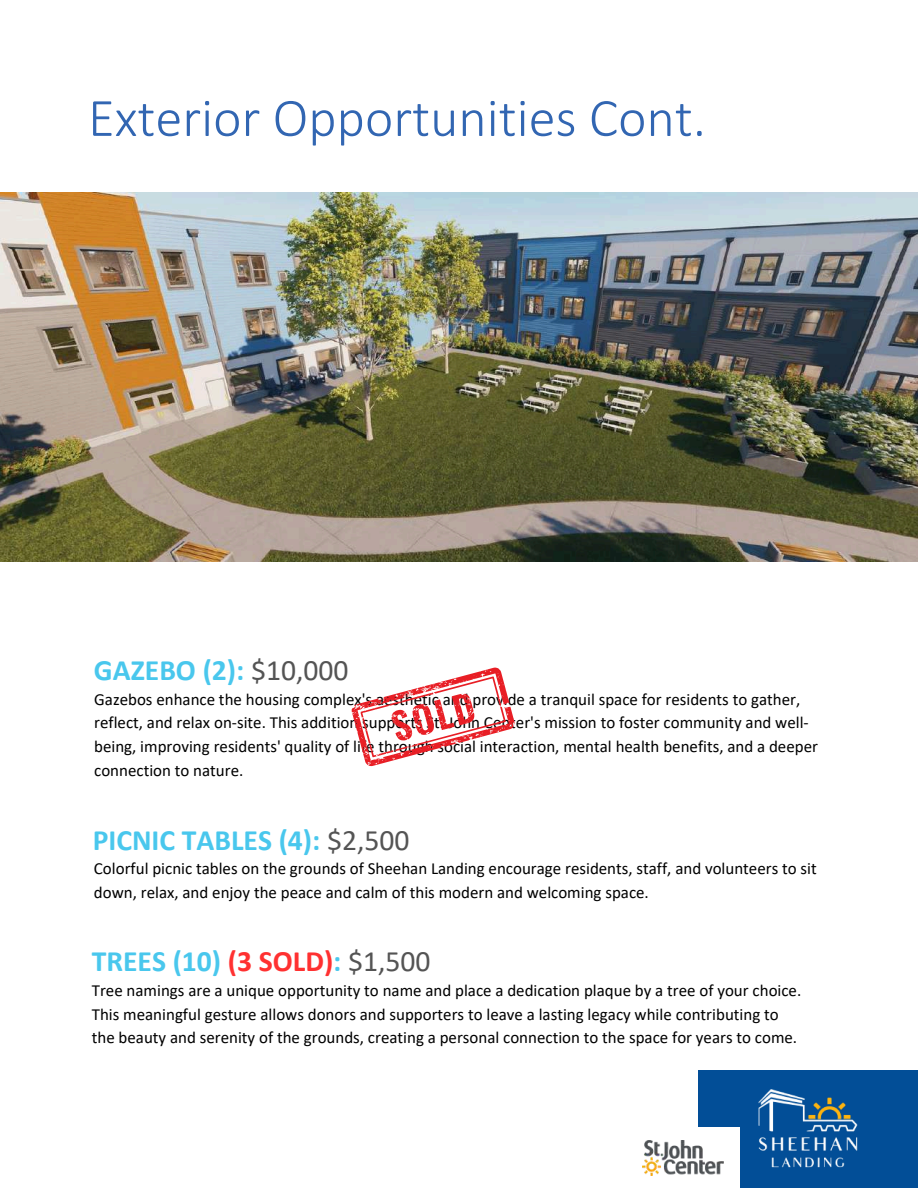
<style>
.page{position:relative;width:918px;height:1188px;background:#fff}
.page>*{position:absolute;margin:0;border:0;box-sizing:border-box;transform-origin:0 0}
.t1{font:300 54.45px "Calibri";color:#3266b2}
.t2{font:700 29.7px "Calibri";color:#49c7ed}
.t3{font:16.95px/23.7px "Calibri";color:#000}
.s1{font-weight:400;color:#545454}
.s2{color:#ff3131}
</style>
<div class="page">
<div style="left:698px;top:1071px;width:220px;height:117px;background:#024e97"></div>
<img style="left:721px;top:1070px;width:174px;height:98px">
<div style="left:642px;top:1128px;width:98px;height:60px;background:#fff"></div>
<img style="left:642px;top:1141px;width:81px;height:35px">
<img style="left:0;top:193px;width:918px;height:369px">
<svg style="left:352px;top:667px;width:163px;height:99px"></svg>
<h1 class="t1" style="left:88px;top:95px;width:619px">Exterior Opportunities Cont.</h1>
<h2 class="t2" style="left:94px;top:658px;width:256px">GAZEBO (2): <span class="s1">$10,000</span></h2>
<p class="t3" style="left:94px;top:689px;width:725px">Gazebos enhance the housing complex's aesthetic and provide a tranquil space for residents to gather, reflect, and relax on-site. This addition supports St. John Center's mission to foster community and well&shy;being, improving residents' quality of life through social interaction, mental health benefits, and a deeper connection to nature.</p>
<h2 class="t2" style="left:93px;top:827px;width:318px">PICNIC TABLES (4): <span class="s1">$2,500</span></h2>
<p class="t3" style="left:94px;top:858px;width:724px">Colorful picnic tables on the grounds of Sheehan Landing encourage residents, staff, and volunteers to sit down, relax, and enjoy the peace and calm of this modern and welcoming space.</p>
<h2 class="t2" style="left:92px;top:949px;width:340px">TREES (10) <span class="s2">(3 SOLD)</span>: <span class="s1">$1,500</span></h2>
<p class="t3" style="left:92px;top:980px;width:711px">Tree namings are a unique opportunity to name and place a dedication plaque by a tree of your choice.<br>This meaningful gesture allows donors and supporters to leave a lasting legacy while contributing to the beauty and serenity of the grounds, creating a personal connection to the space for years to come.</p>
</div>
